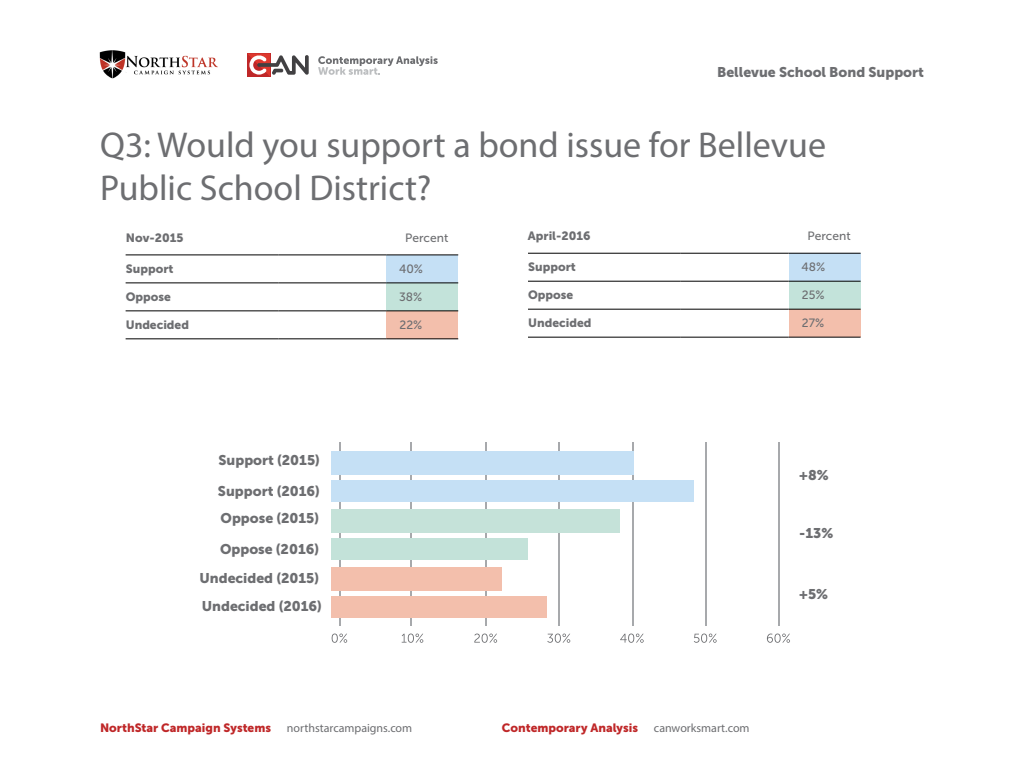
<style>
.page{position:relative;width:1024px;height:768px;background:#fff}
.page>*{position:absolute;margin:0;border:0;box-sizing:border-box;transform-origin:0 0}
.t1{font:36px/43.2px "Myriad Pro";color:#6d6e71}
.t2{font:14px/28.8px "Museo Sans 900";color:#6d6e71}
.t3{font:12px "Museo Sans 900";color:#6d6e71}
.t4{font:12px "Museo Sans 900";color:#bf2728}
.t5{font:12px "Myriad Pro";color:#6d6e71}
.t6{font:12px "Museo Sans 500";color:#6d6e71}
</style>
<div class="page">
<svg style="left:247px;top:53px;width:62px;height:24px"></svg>
<svg style="left:318px;top:56px;width:120px;height:19px"></svg>
<img style="left:99px;top:50px;width:119px;height:29px">
<hr style="left:410px;top:442px;width:2px;height:184px;background:#a7a9ac">
<div style="left:386px;top:255px;width:72px;height:28px;background:#c5e0f5"></div>
<div style="left:386px;top:283px;width:72px;height:28px;background:#c3e3da"></div>
<div style="left:386px;top:311px;width:72px;height:28px;background:#f3bfac"></div>
<hr style="left:126px;top:255px;width:152px;height:1px;background:#000">
<hr style="left:278px;top:255px;width:108px;height:1px;background:#000">
<hr style="left:386px;top:255px;width:72px;height:1px;background:#000">
<hr style="left:126px;top:283px;width:152px;height:1px;background:#000">
<hr style="left:278px;top:283px;width:108px;height:1px;background:#000">
<hr style="left:386px;top:283px;width:72px;height:1px;background:#000">
<hr style="left:126px;top:311px;width:152px;height:1px;background:#000">
<hr style="left:278px;top:311px;width:108px;height:1px;background:#000">
<hr style="left:386px;top:311px;width:72px;height:1px;background:#000">
<hr style="left:126px;top:339px;width:152px;height:1px;background:#000">
<hr style="left:278px;top:339px;width:108px;height:1px;background:#000">
<hr style="left:386px;top:339px;width:72px;height:1px;background:#000">
<div style="left:789px;top:253px;width:72px;height:28px;background:#c5e0f5"></div>
<div style="left:789px;top:281px;width:72px;height:28px;background:#c3e3da"></div>
<div style="left:789px;top:309px;width:72px;height:28px;background:#f3bfac"></div>
<hr style="left:528px;top:253px;width:153px;height:1px;background:#000">
<hr style="left:681px;top:253px;width:108px;height:1px;background:#000">
<hr style="left:789px;top:253px;width:72px;height:1px;background:#000">
<hr style="left:528px;top:281px;width:153px;height:1px;background:#000">
<hr style="left:681px;top:281px;width:108px;height:1px;background:#000">
<hr style="left:789px;top:281px;width:72px;height:1px;background:#000">
<hr style="left:528px;top:309px;width:153px;height:1px;background:#000">
<hr style="left:681px;top:309px;width:108px;height:1px;background:#000">
<hr style="left:789px;top:309px;width:72px;height:1px;background:#000">
<hr style="left:528px;top:337px;width:153px;height:1px;background:#000">
<hr style="left:681px;top:337px;width:108px;height:1px;background:#000">
<hr style="left:789px;top:337px;width:72px;height:1px;background:#000">
<hr style="left:339px;top:442px;width:2px;height:184px;background:#a7a9ac">
<hr style="left:485px;top:442px;width:2px;height:184px;background:#a7a9ac">
<hr style="left:558px;top:442px;width:2px;height:184px;background:#a7a9ac">
<hr style="left:632px;top:442px;width:2px;height:184px;background:#a7a9ac">
<hr style="left:705px;top:442px;width:2px;height:184px;background:#a7a9ac">
<hr style="left:778px;top:442px;width:2px;height:184px;background:#a7a9ac">
<div style="left:331px;top:451px;width:303px;height:23px;background:#c5e0f5"></div>
<div style="left:331px;top:480px;width:363px;height:22px;background:#c5e0f5"></div>
<div style="left:331px;top:509px;width:289px;height:23px;background:#c5e2d9"></div>
<div style="left:331px;top:538px;width:197px;height:22px;background:#c3e2d9"></div>
<div style="left:331px;top:567px;width:171px;height:24px;background:#f3bfac"></div>
<div style="left:331px;top:596px;width:216px;height:22px;background:#f3bfac"></div>
<svg style="left:332px;top:634px;width:15px;height:9px"></svg>
<svg style="left:402px;top:634px;width:21px;height:9px"></svg>
<svg style="left:474px;top:634px;width:23px;height:9px"></svg>
<svg style="left:547px;top:634px;width:23px;height:9px"></svg>
<svg style="left:620px;top:634px;width:24px;height:9px"></svg>
<svg style="left:694px;top:634px;width:23px;height:9px"></svg>
<svg style="left:767px;top:634px;width:23px;height:9px"></svg>
<p class="t2" style="left:717px;top:57px;width:208px">Bellevue School Bond Support</p>
<h1 class="t1" style="left:100px;top:122px;width:727px">Q3: Would you support a bond issue for Bellevue<br>Public School District?</h1>
<p class="t3" style="left:126px;top:231px;width:59px">Nov-2015</p>
<p class="t6" style="left:405px;top:231px;width:45px">Percent</p>
<p class="t3" style="left:126px;top:262px;width:49px">Support</p>
<p class="t6" style="left:399px;top:262px;width:25px">40%</p>
<p class="t3" style="left:126px;top:290px;width:47px">Oppose</p>
<p class="t6" style="left:399px;top:290px;width:25px">38%</p>
<p class="t3" style="left:126px;top:318px;width:65px">Undecided</p>
<p class="t6" style="left:400px;top:318px;width:24px">22%</p>
<p class="t3" style="left:528px;top:229px;width:64px">April-2016</p>
<p class="t6" style="left:808px;top:229px;width:45px">Percent</p>
<p class="t3" style="left:528px;top:260px;width:49px">Support</p>
<p class="t6" style="left:802px;top:261px;width:25px">48%</p>
<p class="t3" style="left:528px;top:288px;width:47px">Oppose</p>
<p class="t6" style="left:802px;top:289px;width:24px">25%</p>
<p class="t3" style="left:528px;top:316px;width:65px">Undecided</p>
<p class="t6" style="left:802px;top:316px;width:24px">27%</p>
<p class="t2" style="left:218px;top:445px;width:103px">Support (2015)</p>
<p class="t2" style="left:218px;top:478px;width:103px;line-height:27.2px">Support (2016)<br>Oppose (2015)</p>
<p class="t2" style="left:199px;top:534px;width:124px;text-indent:21px">Oppose (2016)<br>Undecided (2015)<br>Undecided (2016)</p>
<p class="t4" style="left:100px;top:721px;width:173px">NorthStar Campaign Systems</p>
<p class="t5" style="left:287px;top:721px;width:127px">northstarcampaigns.com</p>
<p class="t4" style="left:502px;top:721px;width:138px">Contemporary Analysis</p>
<p class="t5" style="left:654px;top:721px;width:97px">canworksmart.com</p>
<p class="t2" style="left:799px;top:461px;width:31px">+8%</p>
<p class="t2" style="left:799px;top:519px;width:36px">-13%</p>
<p class="t2" style="left:799px;top:580px;width:30px">+5%</p>
</div>
